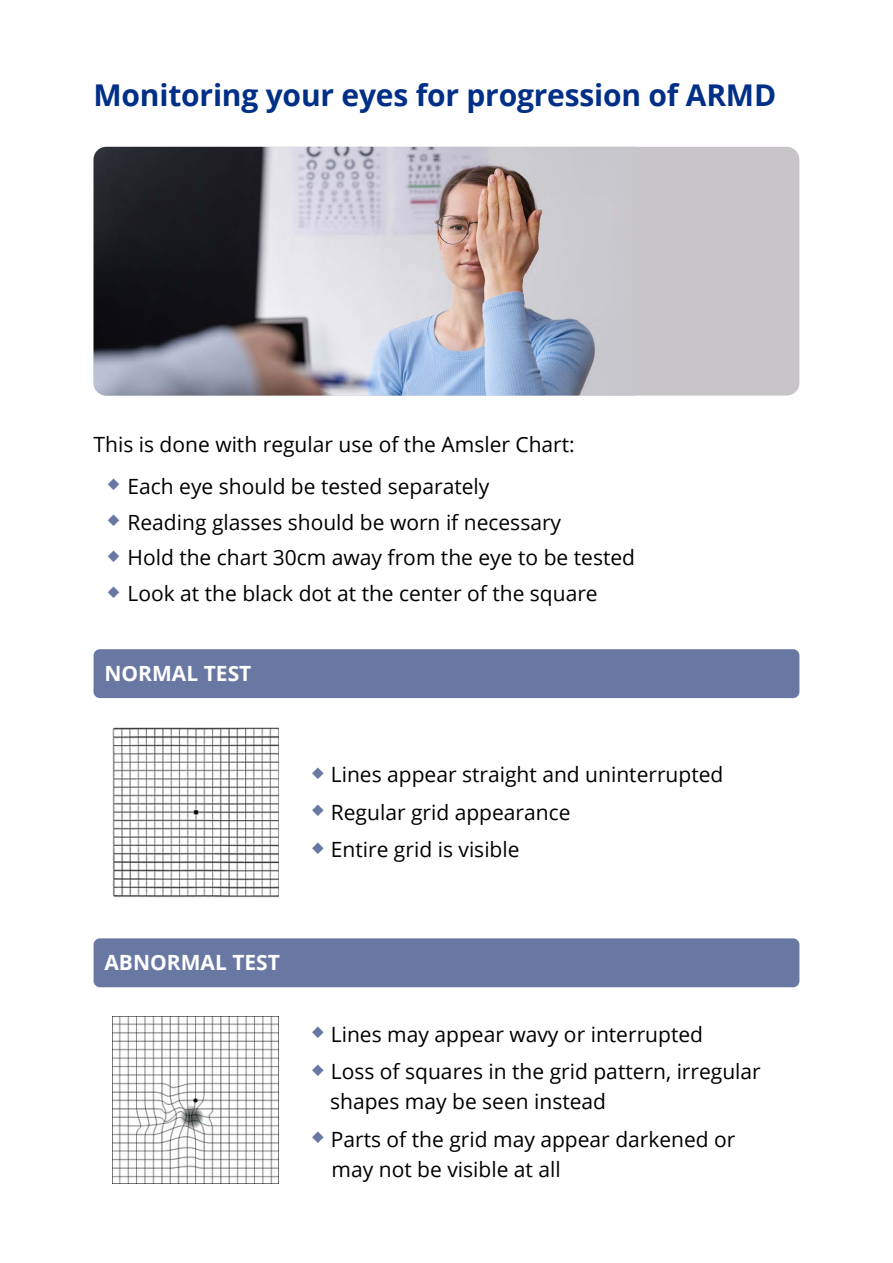
<style>
.page{position:relative;width:893px;height:1263px;background:#fff}
.page>*{position:absolute;margin:0;border:0;box-sizing:border-box;transform-origin:0 0}
.t1{font:700 30px "Open Sans";letter-spacing:-.005em;color:#002f87}
.t2{font:21px/37.5px "Open Sans";color:#000}
.t3{font:700 21px "Open Sans";color:#fff}
</style>
<div class="page">
<div style="left:94px;top:147px;width:705px;height:249px;background:#c7c5c8;border-radius:13px"></div>
<img style="left:94px;top:147px;width:542px;height:249px">
<div style="left:94px;top:649px;width:705px;height:49px;background:#6977a3;border-radius:6px"></div>
<div style="left:94px;top:938px;width:705px;height:49px;background:#6977a3;border-radius:6px"></div>
<img style="left:112px;top:727px;width:167px;height:171px">
<img style="left:112px;top:1016px;width:167px;height:167px">
<h1 class="t1" style="left:94px;top:74px;width:684px">Monitoring your eyes for progression of ARMD</h1>
<p class="t2" style="left:128px;top:423px;width:449px;line-height:41.7px;text-indent:-34px">This is done with regular use of the Amsler Chart:<br>Each eye should be tested separately</p>
<p class="t2" style="left:127px;top:503px;width:509px;line-height:35.7px">Reading glasses should be worn if necessary<br>Hold the chart 30cm away from the eye to be tested<br>Look at the black dot at the center of the square</p>
<p class="t3" style="left:104px;top:659px;width:148px">NORMAL TEST</p>
<p class="t3" style="left:104px;top:948px;width:177px">ABNORMAL TEST</p>
<p class="t2" style="left:331px;top:755px;width:394px">Lines appear straight and uninterrupted<br>Regular grid appearance<br>Entire grid is visible</p>
<p class="t2" style="left:331px;top:1014px;width:431px">Lines may appear wavy or interrupted<br>Loss of squares in the grid pattern, irregular</p>
<p class="t2" style="left:330px;top:1082px;width:407px">shapes may be seen instead<br>Parts of the grid may appear darkened or</p>
<p class="t2" style="left:331px;top:1149px;width:231px">may not be visible at all</p>
</div>
